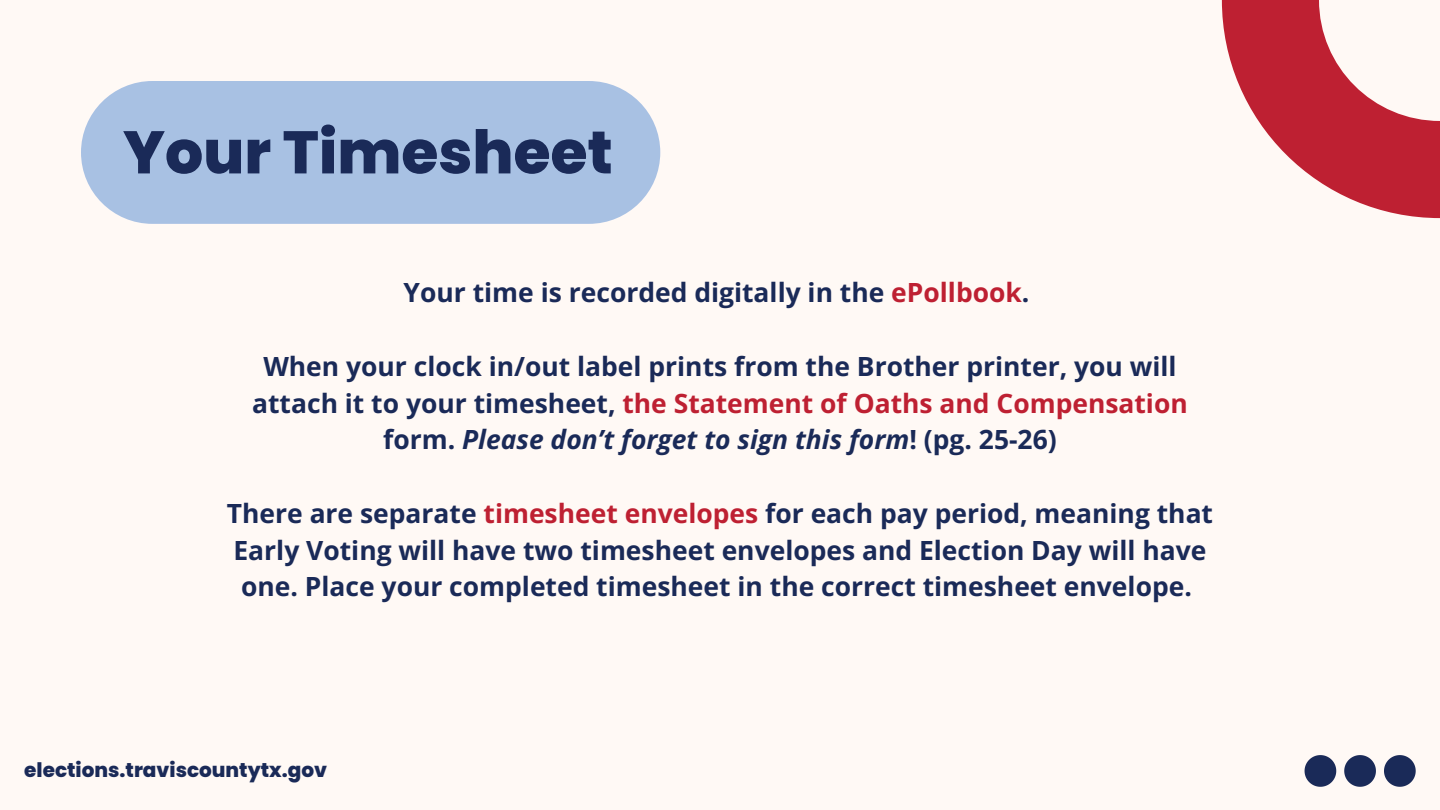
<style>
.page{position:relative;width:1440px;height:810px;background:#fff9f5}
.page>*{position:absolute;margin:0;border:0;box-sizing:border-box;transform-origin:0 0}
.t1{font:800 60px "Poppins";color:#1a2a58}
.t2{font:700 26.4px/36.8px "Open Sans";color:#1a2a58;text-align:center}
.t3{font:800 20px "Poppins";color:#1a2a58}
.s1{color:#be2032}
.s2{font-style:italic}
</style>
<div class="page">
<svg style="left:1222px;top:0;width:218px;height:218px;fill:#be2032"></svg>
<div style="left:81px;top:81px;width:579px;height:143px;background:#a8c1e3;border-radius:71px"></div>
<svg style="left:1384px;top:755px;width:32px;height:32px"></svg>
<svg style="left:1344px;top:755px;width:32px;height:32px"></svg>
<svg style="left:1305px;top:755px;width:31px;height:32px"></svg>
<h1 class="t1" style="left:123px;top:110px;width:491px">Your Timesheet</h1>
<h2 class="t2" style="left:404px;top:274px;width:627px">Your time is recorded digitally in the <span class="s1">ePollbook</span>.</h2>
<h2 class="t2" style="left:252px;top:347px;width:937px">When your clock in/out label prints from the Brother printer, you will attach it to your timesheet, <span class="s1">the Statement of Oaths and Compensation </span>form. <span class="s2">Please don’t forget to sign this form</span>! (pg. 25-26)</h2>
<p class="t2" style="left:227px;top:494px;width:988px;text-align:left">There are separate <span class="s1">timesheet envelopes</span> for each pay period, meaning that<br>Early Voting will have two timesheet envelopes and Election Day will have one. Place your completed timesheet in the correct timesheet envelope.</p>
<h2 class="t3" style="left:24px;top:756px;width:304px">elections.traviscountytx.gov</h2>
</div>
